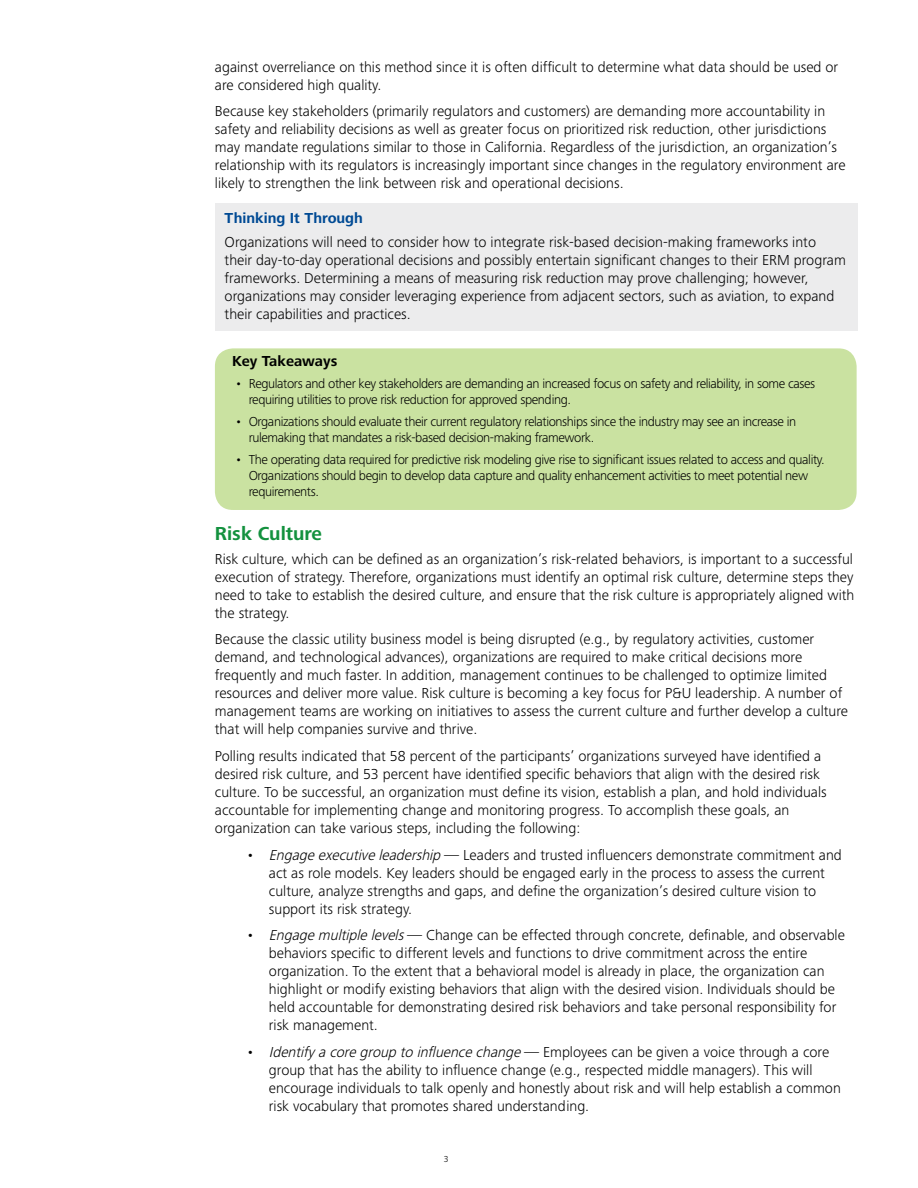
<style>
.page{position:relative;width:918px;height:1188px;background:#fff}
.page>*{position:absolute;margin:0;border:0;box-sizing:border-box;transform-origin:0 0}
.t1{font:700 19.5px "Frutiger Next Pro";color:#13913e}
.t2{font:300 15px/18px "Frutiger Next Pro";color:#000}
.t3{font:700 15px "Frutiger Next Pro";color:#004a94}
.t4{font:700 15px "Frutiger Next Pro";color:#000}
.t5{font:300 13.5px/16.2px "Frutiger Next Pro";letter-spacing:-.03em;color:#000}
.t6{font:300 9px "Frutiger Next Pro";color:#000}
.s1{font-style:italic}
</style>
<div class="page">
<div style="left:215px;top:203px;width:642px;height:128px;background:#ececed"></div>
<div style="left:215px;top:348px;width:642px;height:162px;background:#cae2a1;border-radius:18px"></div>
<p class="t2" style="left:215px;top:58px;width:625px">against overreliance on this method since it is often difficult to determine what data should be used or are considered high quality.</p>
<p class="t2" style="left:215px;top:102px;width:632px">Because key stakeholders (primarily regulators and customers) are demanding more accountability in safety and reliability decisions as well as greater focus on prioritized risk reduction, other jurisdictions may mandate regulations similar to those in California. Regardless of the jurisdiction, an organization’s relationship with its regulators is increasingly important since changes in the regulatory environment are likely to strengthen the link between risk and operational decisions.</p>
<p class="t3" style="left:225px;top:210px;width:140px">Thinking It Through</p>
<p class="t2" style="left:225px;top:233px;width:623px">Organizations will need to consider how to integrate risk-based decision-making frameworks into their day-to-day operational decisions and possibly entertain significant changes to their ERM program frameworks. Determining a means of measuring risk reduction may prove challenging; however, organizations may consider leveraging experience from adjacent sectors, such as aviation, to expand their capabilities and practices.</p>
<p class="t4" style="left:232px;top:352px;width:107px">Key Takeaways</p>
<p class="t5" style="left:249px;top:376px;width:568px;text-indent:-14px">• Regulators and other key stakeholders are demanding an increased focus on safety and reliability, in some cases requiring utilities to prove risk reduction for approved spending.</p>
<p class="t5" style="left:249px;top:413px;width:549px;text-indent:-13px">• Organizations should evaluate their current regulatory relationships since the industry may see an increase in rulemaking that mandates a risk-based decision-making framework.</p>
<p class="t5" style="left:249px;top:451px;width:578px;text-indent:-14px">• The operating data required for predictive risk modeling give rise to significant issues related to access and quality.<br>Organizations should begin to develop data capture and quality enhancement activities to meet potential new requirements.</p>
<h1 class="t1" style="left:215px;top:522px;width:109px">Risk Culture</h1>
<p class="t2" style="left:215px;top:550px;width:641px;text-align:justify">Risk culture, which can be defined as an organization’s risk-related behaviors, is important to a successful execution of strategy. Therefore, organizations must identify an optimal risk culture, determine steps they need to take to establish the desired culture, and ensure that the risk culture is appropriately aligned with the strategy.</p>
<p class="t2" style="left:215px;top:630px;width:635px">Because the classic utility business model is being disrupted (e.g., by regulatory activities, customer demand, and technological advances), organizations are required to make critical decisions more frequently and much faster. In addition, management continues to be challenged to optimize limited resources and deliver more value. Risk culture is becoming a key focus for P&amp;U leadership. A number of management teams are working on initiatives to assess the current culture and further develop a culture that will help companies survive and thrive.</p>
<p class="t2" style="left:215px;top:747px;width:613px">Polling results indicated that 58 percent of the participants’ organizations surveyed have identified a desired risk culture, and 53 percent have identified specific behaviors that align with the desired risk culture. To be successful, an organization must define its vision, establish a plan, and hold individuals accountable for implementing change and monitoring progress. To accomplish these goals, an organization can take various steps, including the following:</p>
<p class="t2" style="left:269px;top:846px;width:574px;text-indent:-22px">• <span class="s1">Engageexecutiveleadership</span> — Leaders and trusted influencers demonstrate commitment and act as role models. Key leaders should be engaged early in the process to assess the current culture, analyze strengths and gaps, and define the organization’s desired culture vision to support its risk strategy.</p>
<p class="t2" style="left:269px;top:926px;width:577px;text-indent:-23px">• <span class="s1">Engagemultiplelevels</span>— Change can be effected through concrete, definable, and observable behaviors specific to different levels and functions to drive commitment across the entire organization. To the extent that a behavioral model is already in place, the organization can highlight or modify existing behaviors that align with the desired vision. Individuals should be held accountable for demonstrating desired risk behaviors and take personal responsibility for risk management.</p>
<p class="t2" style="left:269px;top:1043px;width:574px;text-indent:-22px">• <span class="s1">Identifyacoregroup to influencechange</span>— Employees can be given a voice through a core group that has the ability to influence change (e.g., respected middle managers). This will encourage individuals to talk openly and honestly about risk and will help establish a common risk vocabulary that promotes shared understanding.</p>
<p class="t6" style="left:444px;top:1154px;width:6px">3</p>
</div>
